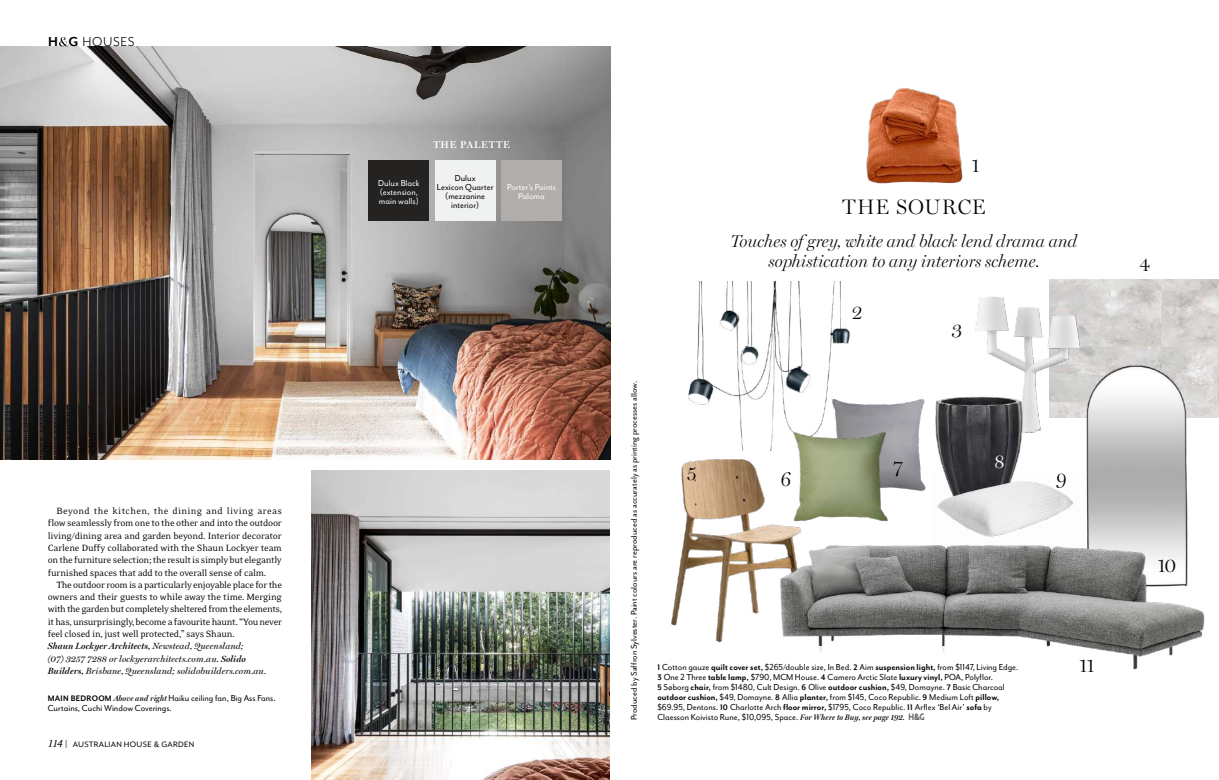
<style>
.page{position:relative;width:1219px;height:780px;background:#fff}
.page>*{position:absolute;margin:0;border:0;box-sizing:border-box;transform-origin:0 0}
.t1{font:300 21px "Miller Display";letter-spacing:.05em;color:#000}
.t2{font:300 20px "Miller Display";color:#000}
.t3{font:300 20px "Miller Display";color:#fff}
.t4{font:italic 300 17.3px/20px "Miller Display";color:#000;text-align:center}
.t5{font:14.8px "Mr Eaves San OT";letter-spacing:.04em;color:#000}
.t6{font:10.4px/12.3px "Eidetic Neo OT";letter-spacing:-.025em;color:#000;text-align:justify}
.t7{font:10px/10px "Mr Eaves San OT";letter-spacing:.005em;color:#000;scale:.95 1}
.t8{font:10px/9px "Mr Eaves San OT";letter-spacing:.005em;color:#fff;scale:.95 1}
.t9{font:600 10px "Miller Display";letter-spacing:.08em;color:#fff}
.t10{font:9.5px "Mr Eaves San OT";color:#000}
.t11{font:italic 9px/12.3px "Miller Display";letter-spacing:.015em;color:#000}
.t12{font:9px "Mr Eaves Mod OT";letter-spacing:.03em;color:#000}
.s1{font-family:"Mr Eaves Mod OT";font-weight:700;font-size:15px}
.s2{font-weight:600}
.s3{font-weight:700;font-size:9.2px}
.s4{font-family:"Miller Display";font-weight:600;font-style:italic;font-size:8px}
.s5{font-family:"Eidetic Neo OT";font-style:italic;font-size:11.4px}
.s6{font-family:"Mr Eaves San OT";font-size:10.4px}
.s7{font-weight:700}
</style>
<div class="page">
<img style="left:859px;top:403px;width:42px;height:25px">
<img style="left:1050px;top:279px;width:169px;height:72px">
<img style="left:671px;top:450px;width:130px;height:193px">
<img style="left:0;top:46px;width:610px;height:413px">
<img style="left:311px;top:470px;width:298px;height:310px">
<div style="left:369px;top:160px;width:60px;height:61px;background:#242322"></div>
<div style="left:501px;top:160px;width:61px;height:61px;background:#b1adaa"></div>
<div style="left:435px;top:160px;width:60px;height:61px;background:#f0f2f1"></div>
<img style="left:866px;top:88px;width:97px;height:96px">
<img style="left:688px;top:282px;width:171px;height:168px">
<img style="left:753px;top:428px;width:148px;height:98px">
<img style="left:1086px;top:351px;width:133px;height:184px">
<img style="left:762px;top:535px;width:443px;height:135px">
<img style="left:975px;top:291px;width:134px;height:154px">
<img style="left:901px;top:375px;width:154px;height:116px">
<img style="left:933px;top:473px;width:146px;height:84px">
<svg style="left:59px;top:37px;width:9px;height:9px"></svg>
<div style="left:649px;top:646px;width:378px;height:89px;background:#fff"></div>
<h3 class="t5" style="left:48px;top:34px;width:88px"><span class="s1">H G</span> HOUSES</h3>
<p class="t6" style="left:48px;top:505px;width:236px;text-indent:9px">Beyond the kitchen, the dining and living areas flow seamlessly from one to the other and into the outdoor living/dining area and garden beyond. Interior decorator Carlene Duffy collaborated with the Shaun Lockyer team on the furniture selection; the result is simply but elegantly furnished spaces that add to the overall sense of calm.</p>
<p class="t6" style="left:48px;top:578px;width:236px;text-indent:9px">The outdoor room is a particularly enjoyable place for the owners and their guests to while away the time. Merging with the garden but completely sheltered from the elements, it has, unsurprisingly, become a favourite haunt. “You never feel closed in, just well protected,” says Shaun.</p>
<p class="t11" style="left:48px;top:640px;width:220px"><span class="s2">Shaun Lockyer Architects,</span> Newstead, Queensland;<br>(07) 3257 7288 or lockyerarchitects.com.au. <span class="s2">Solido<br>Builders,</span> Brisbane, Queensland; solidobuilders.com.au.</p>
<p class="t7" style="left:48px;top:693px;width:241px"><span class="s3">MAIN BEDROOM</span> <span class="s4">Above and right</span> Haiku ceiling fan, Big Ass Fans.<br>Curtains, Cuchi Window Coverings.</p>
<p class="t12" style="left:48px;top:739px;width:148px"><span class="s5">114</span> <span class="s6">|</span> AUSTRALIAN HOUSE &amp; GARDEN</p>
<p class="t9" style="left:433px;top:138px;width:78px">THE PALETTE</p>
<p class="t7" style="left:437px;top:174px;width:61px;line-height:9px;text-align:center">Dulux<br>Lexicon Quarter (mezzanine interior)</p>
<p class="t8" style="left:378px;top:178px;width:45px">Dulux Black (extension, main walls)</p>
<p class="t8" style="left:507px;top:183px;width:53px;text-align:center">Porter’s Paints<br>Paloma</p>
<p class="t10" style="left:629px;top:720px;width:340px;rotate:-90deg">Produced by Saffron Sylvester. Paint colours are reproduced as accurately as printing processes allow.</p>
<h2 class="t2" style="left:971px;top:152px;width:10px">1</h2>
<h1 class="t1" style="left:843px;top:194px;width:144px">THE SOURCE</h1>
<h3 class="t4" style="left:731px;top:231px;width:348px">Touches of grey, white and black lend drama and sophistication to any interiors scheme.</h3>
<h2 class="t2" style="left:687px;top:460px;width:11px">5</h2>
<h2 class="t2" style="left:781px;top:466px;width:12px">6</h2>
<h2 class="t2" style="left:852px;top:300px;width:13px">2</h2>
<h2 class="t2" style="left:893px;top:454px;width:11px">7</h2>
<h2 class="t2" style="left:951px;top:317px;width:13px">3</h2>
<h2 class="t3" style="left:994px;top:449px;width:12px">8</h2>
<h2 class="t2" style="left:1056px;top:466px;width:12px">9</h2>
<p class="t7" style="left:657px;top:662px;width:382px"><span class="s3">1</span> Cotton gauze <span class="s7">quilt cover set,</span> $265/double size, In Bed. <span class="s3">2</span> Aim <span class="s7">suspension light,</span> from $1147, Living Edge.<br><span class="s3">3</span> One 2 Three <span class="s7">table lamp,</span> $790, MCM House. <span class="s3">4</span> Camero Arctic Slate <span class="s7">luxury vinyl,</span> POA, Polyflor.<br><span class="s3">5</span> Søborg <span class="s7">chair,</span> from $1480, Cult Design. <span class="s3">6</span> Olive <span class="s7">outdoor cushion,</span> $49, Domayne. <span class="s3">7</span> Basic Charcoal <span class="s7">outdoor cushion,</span> $49, Domayne. <span class="s3">8</span> Allia <span class="s7">planter,</span> from $145, Coco Republic. <span class="s3">9</span> Medium Loft <span class="s7">pillow, </span>$69.95, Dentons. <span class="s3">10</span> Charlotte Arch <span class="s7">floor mirror,</span> $1795, Coco Republic. <span class="s3">11</span> Arflex ‘Bel Air’ <span class="s7">sofa</span> by</p>
<p class="t7" style="left:657px;top:712px;width:262px">Claesson Koivisto Rune, $10,095, Space. <span class="s4">For Where to Buy, see page 192.</span></p>
<h2 class="t2" style="left:1079px;top:653px;width:17px">11</h2>
<h2 class="t2" style="left:1139px;top:252px;width:12px">4</h2>
<h2 class="t2" style="left:1157px;top:553px;width:20px">10</h2>
</div>
